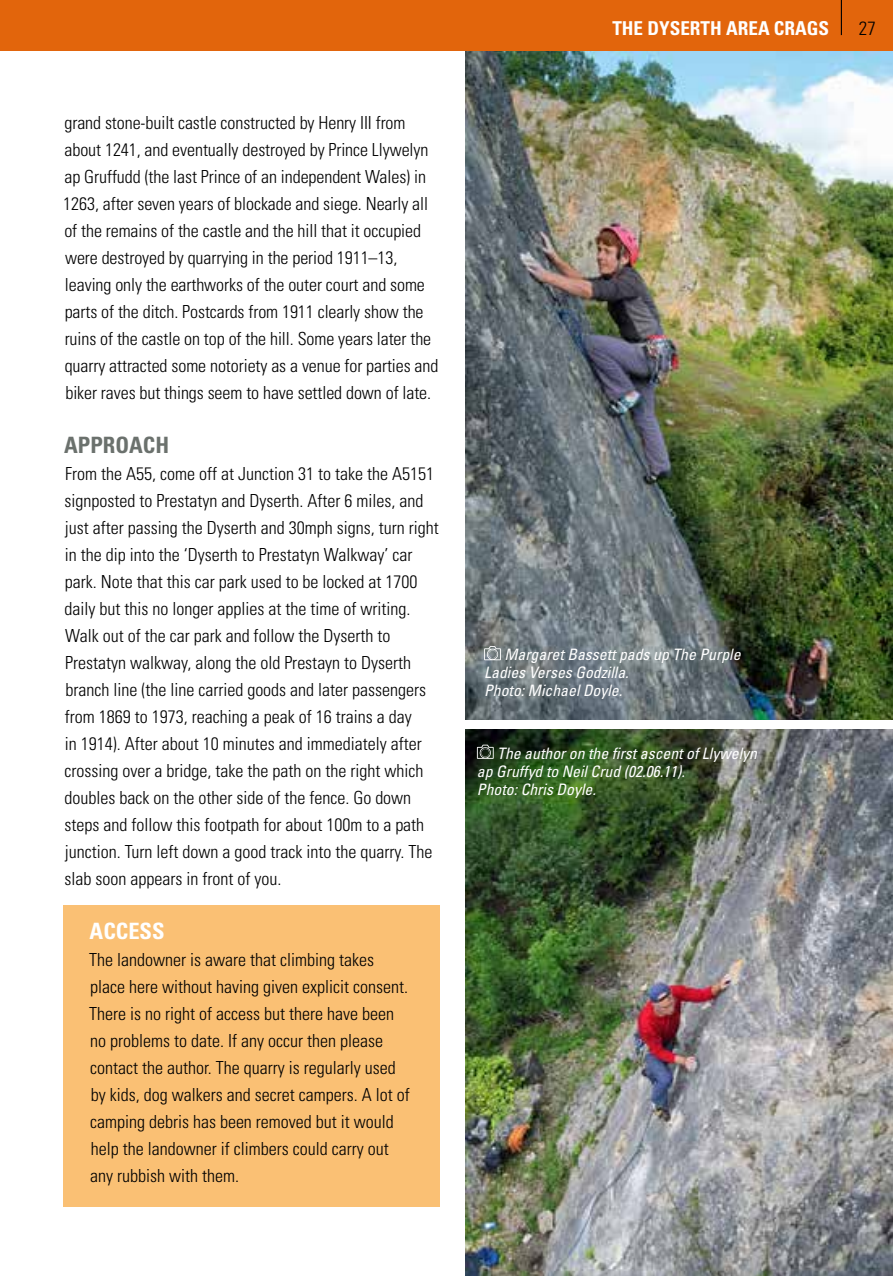
<style>
.page{position:relative;width:893px;height:1276px;background:#fff}
.page>*{position:absolute;margin:0;border:0;box-sizing:border-box;transform-origin:0 0}
.t1{font:700 condensed 22.5px "Univers LT Std";color:#6b716d}
.t2{font:700 condensed 22.5px "Univers LT Std";color:#fff}
.t3{font:700 condensed 19.12px "Univers LT Std";color:#fff}
.t4{font:300 condensed 19.12px "Univers LT Std";color:#000}
.t5{font:300 condensed 18px/27px "Univers LT Std";color:#000}
.t6{font:italic condensed 15.75px/18px "Univers LT Std";color:#fff}
</style>
<div class="page">
<div style="left:0;top:0;width:893px;height:51px;background:#e2650c"></div>
<hr style="left:841px;top:0;width:1px;height:35px;background:#000">
<img style="left:466px;top:729px;width:427px;height:547px">
<img style="left:466px;top:51px;width:427px;height:668px">
<svg style="left:477px;top:744px;width:17px;height:15px"></svg>
<svg style="left:484px;top:646px;width:17px;height:14px"></svg>
<div style="left:64px;top:905px;width:376px;height:301px;background:#fac074"></div>
<p class="t5" style="left:63px;top:109px;width:377px">grand stone-built castle constructed by Henry III from about 1241, and eventually destroyed by Prince Llywelyn ap Gruffudd (the last Prince of an independent Wales) in 1263, after seven years of blockade and siege. Nearly all of the remains of the castle and the hill that it occupied were destroyed by quarrying in the period 1911–13, leaving only the earthworks of the outer court and some parts of the ditch. Postcards from 1911 clearly show the ruins of the castle on top of the hill. Some years later the quarry attracted some notoriety as a venue for parties and biker raves but things seem to have settled down of late.</p>
<p class="t1" style="left:64px;top:431px;width:107px">APPROACH</p>
<p class="t5" style="left:64px;top:460px;width:376px">From the A55, come off at Junction 31 to take the A5151 signposted to Prestatyn and Dyserth. After 6 miles, and just after passing the Dyserth and 30mph signs, turn right in the dip into the ‘Dyserth to Prestatyn Walkway’ car park. Note that this car park used to be locked at 1700 daily but this no longer applies at the time of writing.<br>Walk out of the car park and follow the Dyserth to Prestatyn walkway, along the old Prestayn to Dyserth branch line (the line carried goods and later passengers from 1869 to 1973, reaching a peak of 16 trains a day<br>in 1914). After about 10 minutes and immediately after crossing over a bridge, take the path on the right which doubles back on the other side of the fence. Go down steps and follow this footpath for about 100m to a path junction. Turn left down a good track into the quarry. The slab soon appears in front of you.</p>
<p class="t2" style="left:90px;top:917px;width:77px">ACCESS</p>
<p class="t5" style="left:89px;top:946px;width:322px">The landowner is aware that climbing takes place here without having given explicit consent.<br>There is no right of access but there have been no problems to date. If any occur then please contact the author. The quarry is regularly used by kids, dog walkers and secret campers. A lot of camping debris has been removed but it would help the landowner if climbers could carry out any rubbish with them.</p>
<p class="t3" style="left:612px;top:17px;width:218px">THE DYSERTH AREA CRAGS</p>
<p class="t4" style="left:859px;top:17px;width:18px">27</p>
<p class="t6" style="left:484px;top:645px;width:258px;text-indent:20px">Margaret Bassett pads up The Purple<br>Ladies Verses Godzilla.<br>Photo: Michael Doyle.</p>
<p class="t6" style="left:477px;top:744px;width:282px;text-indent:20px">The author on the first ascent of Llywelyn ap Gruffyd to Neil Crud (02.06.11).<br>Photo: Chris Doyle.</p>
</div>
